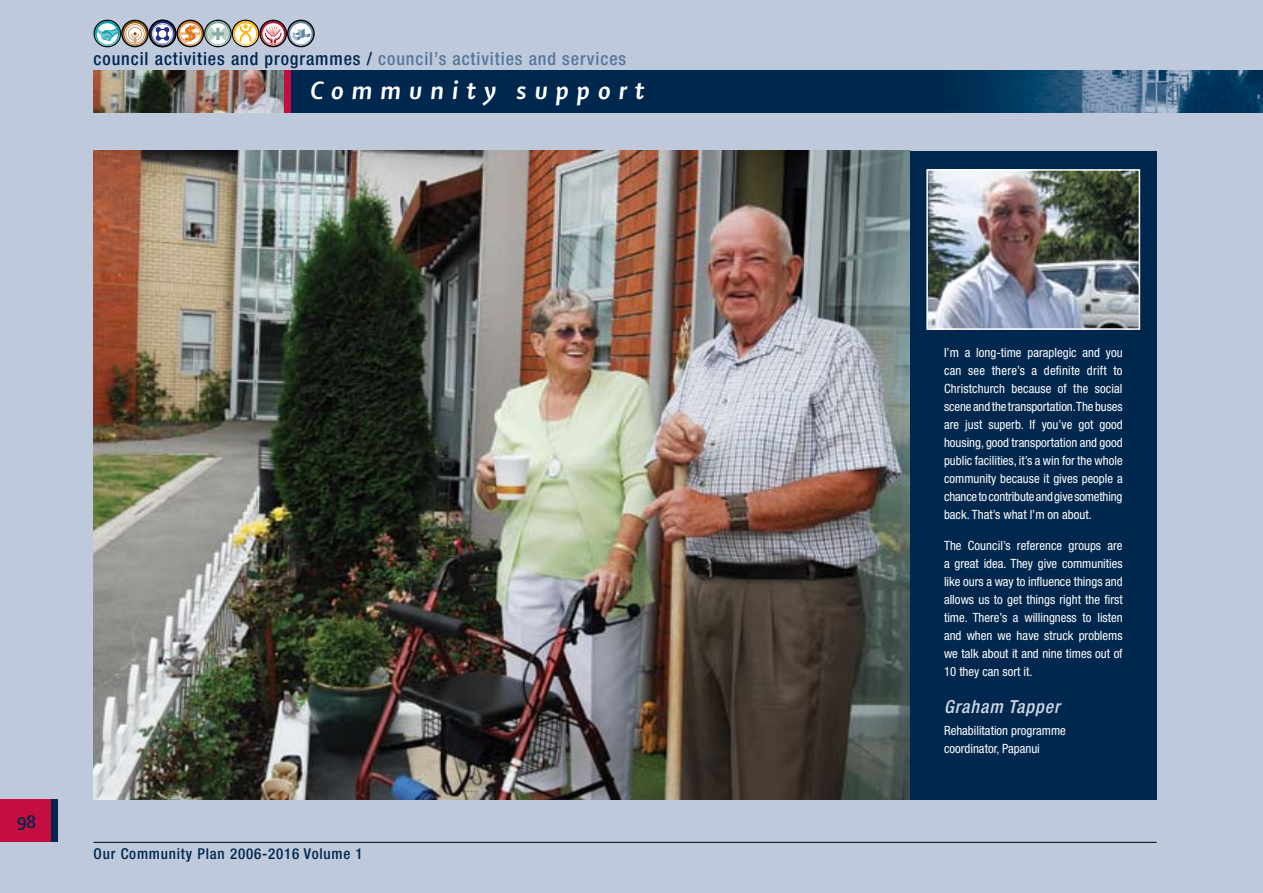
<style>
.page{position:relative;width:1263px;height:893px;background:#becadb}
.page>*{position:absolute;margin:0;border:0;box-sizing:border-box;transform-origin:0 0}
.t1{font:27px "Shaker RBI";letter-spacing:.3em;color:#fff}
.t2{font:500 condensed 18px "Helvetica Neue";letter-spacing:.05em;color:#00274e}
.t3{font:italic 500 condensed 18px "Helvetica Neue";letter-spacing:.055em;color:#d0d9e5}
.t4{font:18px "Shaker RB";color:#00274e}
.t5{font:500 condensed 15px "Helvetica Neue";letter-spacing:.055em;color:#00274e}
.t6{font:condensed 12.75px/18px "Helvetica Neue";color:#fff;text-align:justify}
.s1{color:#55779a}
</style>
<div class="page">
<div style="left:291px;top:70px;width:972px;height:43px;background:#00274e"></div>
<img style="left:976px;top:70px;width:286px;height:43px">
<img style="left:94px;top:70px;width:191px;height:43px">
<img style="left:94px;top:20px;width:221px;height:27px">
<div style="left:49px;top:799px;width:8px;height:43px;background:#00274e"></div>
<div style="left:0;top:799px;width:51px;height:43px;background:#c40d41"></div>
<hr style="left:94px;top:842px;width:1063px;height:1px;background:#000">
<div style="left:285px;top:70px;width:6px;height:43px;background:#c40d41"></div>
<img style="left:94px;top:151px;width:816px;height:648px">
<div style="left:910px;top:151px;width:247px;height:648px;background:#00274e"></div>
<img style="left:929px;top:172px;width:208px;height:155px">
<div style="left:926px;top:169px;width:214px;height:161px;border:2px solid #fff"></div>
<h2 class="t2" style="left:94px;top:48px;width:534px">council activities and programmes / <span class="s1">council’s activities and services</span></h2>
<h1 class="t1" style="left:310px;top:76px;width:336px">Community support</h1>
<h2 class="t4" style="left:17px;top:812px;width:21px">98</h2>
<p class="t5" style="left:94px;top:844px;width:271px">Our Community Plan 2006-2016 Volume 1</p>
<p class="t6" style="left:944px;top:343px;width:180px">I’m a long-time paraplegic and you can see there’s a definite drift to Christchurch because of the social scene and the transportation. The buses are just superb. If you’ve got good housing, good transportation and good public facilities, it’s a win for the whole community because it gives people a chance to contribute and give something back. That’s what I’m on about.</p>
<p class="t6" style="left:944px;top:536px;width:180px">The Council’s reference groups are a great idea. They give communities like ours a way to influence things and allows us to get things right the first time. There’s a willingness to listen and when we have struck problems we talk about it and nine times out of 10 they can sort it.</p>
<h2 class="t3" style="left:944px;top:696px;width:117px">Graham Tapper</h2>
<p class="t6" style="left:944px;top:722px;width:123px">Rehabilitation programme coordinator, Papanui</p>
</div>
